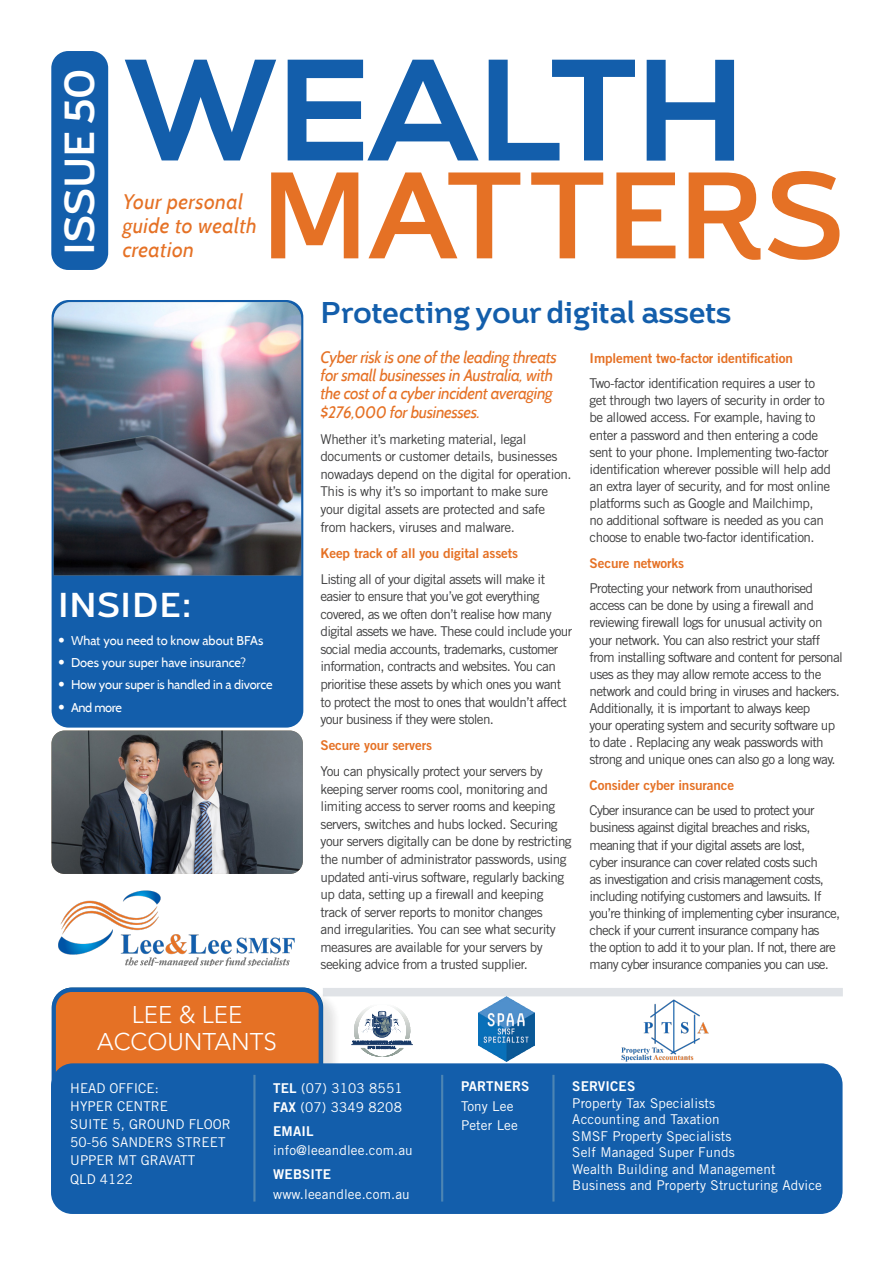
<style>
.page{position:relative;width:893px;height:1263px;background:#fff}
.page>*{position:absolute;margin:0;border:0;box-sizing:border-box;transform-origin:0 0}
.Title_-_Article{font:700 144px "Nexa";color:#135eab}
.t1{font:700 42px "Brisko Sans";letter-spacing:.01em;color:#fff}
.t2{font:700 34.5px "Brisko Sans";letter-spacing:.035em;color:#fff}
.Title_-_Article-2{font:700 30px "Brisko Sans";letter-spacing:-.02em;color:#135eab}
.t3{font:300 24px/27px "Avenir LT Std";color:#fff;text-align:center}
.t4{font:italic 21px/24px "Cabin";letter-spacing:.02em;color:#e57125}
.Body_Text{font:italic 16.5px/18.3px "Cabin";letter-spacing:-.02em;color:#e57125}
.Body_Text-2{font:13.5px/17.1px "Trade Gothic LT Std";letter-spacing:-.05em;color:#3e3e3f}
.t5{font:13.5px/16.5px "Trade Gothic LT Std";letter-spacing:.01em;color:#fff}
.Body_Text-3{font:13.5px/17.5px "Trade Gothic LT Std";letter-spacing:-.03em;color:#3e3e3f}
.Body_Text-4{font:13.5px "Trade Gothic LT Std Bd 2";letter-spacing:-.01em;color:#e57125}
.t6{font:12.75px "Cabin";letter-spacing:-.01em;color:#fff}
.s1{font-family:"Trade Gothic LT Std";font-size:13.5px}
.s2{font-family:"Trade Gothic LT Std Bd 2"}
</style>
<div class="page">
<div style="left:52px;top:300px;width:251px;height:428px;background:#135eab;border-radius:17px"></div>
<img style="left:54px;top:302px;width:247px;height:273px">
<div style="left:51px;top:51px;width:57px;height:219px;background:#135eab;border-radius:17px"></div>
<svg style="left:271px;top:171px;width:568px;height:89px"></svg>
<div style="left:323px;top:988px;width:520px;height:8px;background:#e0e3e7"></div>
<img style="left:58px;top:890px;width:237px;height:75px">
<div style="left:54px;top:990px;width:288px;height:216px;background:#231f20;opacity:.07"></div>
<div style="left:54px;top:990px;width:267px;height:195px;background:#e57125;border-radius:18px"></div>
<div style="left:52px;top:988px;width:271px;height:200px;border:4px solid #135eab;border-radius:18px"></div>
<div style="left:52px;top:1063px;width:790px;height:149px;background:#135eab;border-radius:21px"></div>
<hr style="left:253px;top:1075px;width:2px;height:126px;background:#87adbd">
<hr style="left:441px;top:1075px;width:2px;height:126px;background:#87adbd">
<hr style="left:552px;top:1075px;width:2px;height:126px;background:#87adbd">
<hr style="left:351px;top:1044px;width:62px;height:1px;background:#173866">
<svg style="left:353px;top:1007px;width:58px;height:50px"></svg>
<img style="left:478px;top:996px;width:57px;height:65px">
<img style="left:51px;top:730px;width:252px;height:144px">
<img style="left:621px;top:999px;width:88px;height:63px">
<p class="t1" style="left:53px;top:255px;width:188px;rotate:-90deg">ISSUE 50</p>
<p class="Title_-_Article" style="left:124px;top:28px;width:622px">WEALTH</p>
<p class="t4" style="left:123px;top:189px;width:136px">Your personal guide to wealth creation</p>
<p class="Title_-_Article-2" style="left:321px;top:293px;width:412px">Protecting your digital assets</p>
<p class="t2" style="left:58px;top:583px;width:135px">INSIDE:</p>
<p class="t6" style="left:58px;top:633px;width:207px"><span class="s1">•</span> What you need to know about BFAs</p>
<p class="t6" style="left:58px;top:655px;width:189px"><span class="s1">•</span> Does your super have insurance?</p>
<p class="t6" style="left:58px;top:677px;width:216px"><span class="s1">•</span> How your super is handled in a divorce</p>
<p class="t6" style="left:58px;top:699px;width:65px"><span class="s1">•</span> And more</p>
<p class="Body_Text" style="left:321px;top:348px;width:238px">Cyber risk is one of the leading threats for small businesses in Australia, with the cost of a cyber incident averaging $276,000 for businesses.</p>
<p class="Body_Text-3" style="left:321px;top:430px;width:253px">Whether it’s marketing material, legal documents or customer details, businesses nowadays depend on the digital for operation.<br>This is why it’s so important to make sure your digital assets are protected and safe from hackers, viruses and malware.</p>
<p class="Body_Text-4" style="left:321px;top:544px;width:199px">Keep track of all you digital assets</p>
<p class="Body_Text-2" style="left:321px;top:570px;width:253px;line-height:17.5px">Listing all of your digital assets will make it easier to ensure that you’ve got everything covered, as we often don’t realise how many digital assets we have. These could include your social media accounts, trademarks, customer information, contracts and websites. You can prioritise these assets by which ones you want to protect the most to ones that wouldn’t affect your business if they were stolen.</p>
<p class="Body_Text-4" style="left:321px;top:737px;width:113px">Secure your servers</p>
<p class="Body_Text-2" style="left:321px;top:762px;width:253px;line-height:17.5px">You can physically protect your servers by keeping server rooms cool, monitoring and limiting access to server rooms and keeping servers, switches and hubs locked. Securing your servers digitally can be done by restricting the number of administrator passwords, using updated anti-virus software, regularly backing up data, setting up a firewall and keeping track of server reports to monitor changes<br>and irregularities. You can see what security measures are available for your servers by seeking advice from a trusted supplier.</p>
<p class="Body_Text-4" style="left:590px;top:349px;width:205px">Implement two-factor identification</p>
<p class="Body_Text-2" style="left:590px;top:375px;width:243px">Two-factor identification requires a user to get through two layers of security in order to be allowed access. For example, having to enter a password and then entering a code sent to your phone. Implementing two-factor identification wherever possible will help add an extra layer of security, and for most online platforms such as Google and Mailchimp,<br>no additional software is needed as you can choose to enable two-factor identification.</p>
<p class="Body_Text-4" style="left:590px;top:554px;width:96px">Secure networks</p>
<p class="Body_Text-2" style="left:590px;top:580px;width:255px">Protecting your network from unauthorised access can be done by using a firewall and reviewing firewall logs for unusual activity on your network. You can also restrict your staff from installing software and content for personal uses as they may allow remote access to the network and could bring in viruses and hackers.<br>Additionally, it is important to always keep<br>your operating system and security software up to date . Replacing any weak passwords with strong and unique ones can also go a long way.</p>
<p class="Body_Text-4" style="left:590px;top:776px;width:146px">Consider cyber insurance</p>
<p class="Body_Text-2" style="left:590px;top:802px;width:252px">Cyber insurance can be used to protect your business against digital breaches and risks, meaning that if your digital assets are lost,<br>cyber insurance can cover related costs such<br>as investigation and crisis management costs, including notifying customers and lawsuits. If you’re thinking of implementing cyber insurance, check if your current insurance company has<br>the option to add it to your plan. If not, there are many cyber insurance companies you can use.</p>
<p class="t3" style="left:97px;top:1001px;width:181px">LEE &amp; LEE<br>ACCOUNTANTS</p>
<p class="t5" style="left:273px;top:1078px;width:131px;line-height:19.5px"><span class="s2">TEL</span> (07) 3103 8551<br><span class="s2">FAX</span> (07) 3349 8208</p>
<p class="t5" style="left:273px;top:1121px;width:141px;line-height:19.5px"><span class="s2">EMAIL </span>info@leeandlee.com.au</p>
<p class="t5" style="left:273px;top:1164px;width:138px;line-height:19.5px"><span class="s2">WEBSITE </span>www.leeandlee.com.au</p>
<p class="t5" style="left:70px;top:1078px;width:162px;line-height:18px">HEAD OFFICE:<br>HYPER CENTRE<br>SUITE 5, GROUND FLOOR<br>50-56 SANDERS STREET<br>UPPER MT GRAVATT</p>
<p class="t5" style="left:70px;top:1171px;width:64px">QLD 4122</p>
<p class="t5" style="left:461px;top:1076px;width:70px;line-height:19.5px"><span class="s2">PARTNERS<br></span>Tony Lee<br>Peter Lee</p>
<p class="t5" style="left:572px;top:1078px;width:251px"><span class="s2">SERVICES<br></span>Property Tax Specialists<br>Accounting and Taxation<br>SMSF Property Specialists<br>Self Managed Super Funds<br>Wealth Building and Management<br>Business and Property Structuring Advice</p>
</div>
